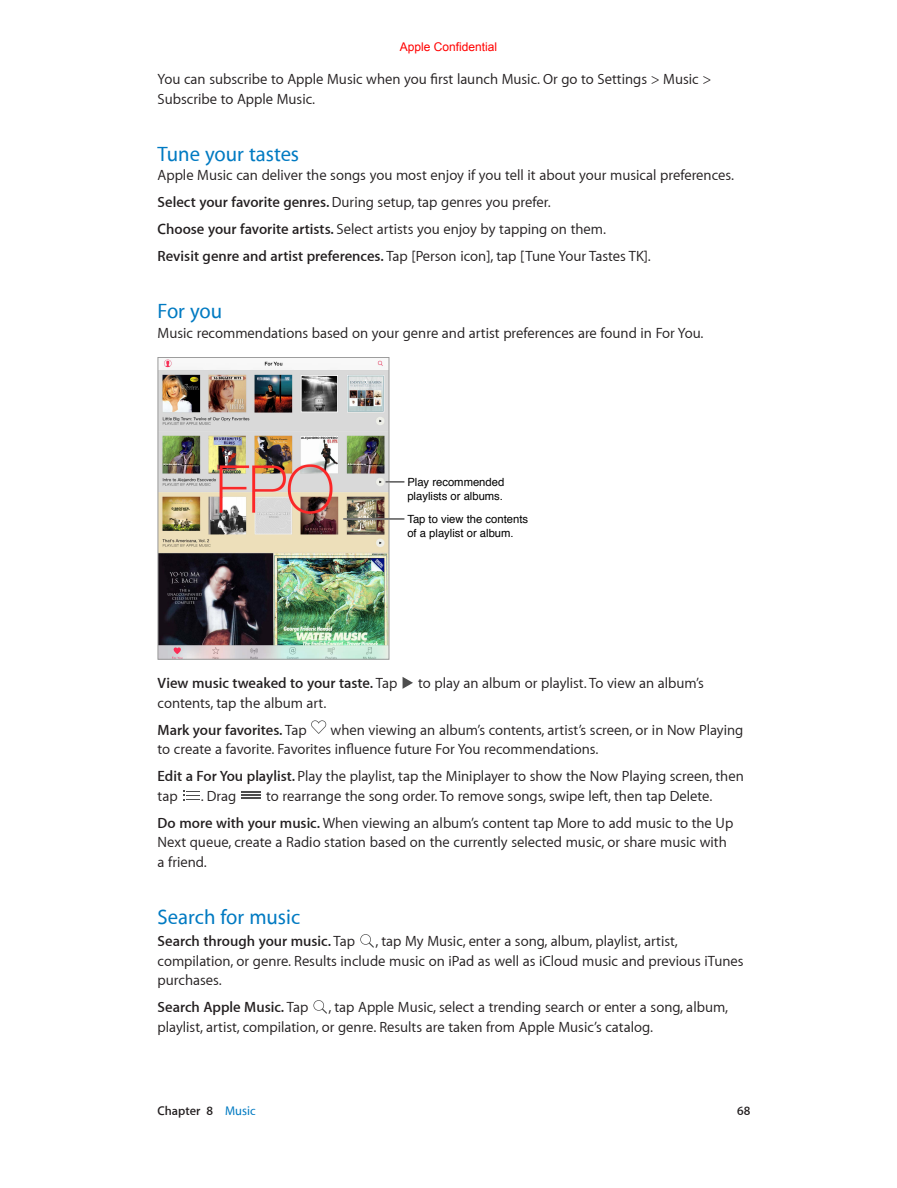
<style>
.page{position:relative;width:897px;height:1188px;background:#fff}
.page>*{position:absolute;margin:0;border:0;box-sizing:border-box;transform-origin:0 0}
.t1{font:500 21px "Myriad Set";color:#007ac2}
.t2{font:15px/19.5px "Myriad Set Text";color:#231f20}
.t3{font:600 15px "Myriad Set";color:#231f20}
.t4{font:600 12.75px "Myriad Set";color:#231f20}
.t5{font:12px "Arial";color:#f00}
.t6{font:11.25px/14.2px "Helvetica";color:#000}
.s1{font-family:"Myriad Set";font-weight:600}
.s2{font-family:"Myriad Set Text";font-weight:400}
.s3{font-weight:500;color:#007ac2}
</style>
<div class="page">
<img style="left:160px;top:359px;width:227px;height:299px">
<div style="left:158px;top:357px;width:231px;height:303px;border:1px solid #999"></div>
<svg style="left:385px;top:481px;width:19px;height:2px"></svg>
<hr style="left:343px;top:518px;width:61px;height:2px;background:#fff">
<hr style="left:343px;top:519px;width:61px;height:1px;background:#000">
<svg style="left:402px;top:677px;width:11px;height:12px"></svg>
<svg style="left:311px;top:720px;width:15px;height:14px"></svg>
<svg style="left:183px;top:790px;width:16px;height:10px"></svg>
<svg style="left:241px;top:792px;width:20px;height:7px"></svg>
<svg style="left:360px;top:934px;width:14px;height:14px"></svg>
<svg style="left:313px;top:1000px;width:14px;height:14px"></svg>
<p class="t5" style="left:399px;top:39px;width:99px">Apple Confidential</p>
<p class="t2" style="left:158px;top:69px;width:555px">You can subscribe to Apple Music when you first launch Music. Or go to Settings &gt; Music &gt;<br>Subscribe to Apple Music.</p>
<h1 class="t1" style="left:158px;top:141px;width:143px">Tune your tastes</h1>
<p class="t2" style="left:158px;top:161px;width:578px;line-height:27px">Apple Music can deliver the songs you most enjoy if you tell it about your musical preferences.<br><span class="s1">Select your favorite genres.</span> During setup, tap genres you prefer.<br><span class="s1">Choose your favorite artists.</span> Select artists you enjoy by tapping on them.<br><span class="s1">Revisit genre and artist preferences.</span> Tap [Person icon], tap [Tune Your Tastes TK].</p>
<h1 class="t1" style="left:158px;top:298px;width:66px">For you</h1>
<p class="t2" style="left:158px;top:323px;width:547px">Music recommendations based on your genre and artist preferences are found in For You.</p>
<p class="t6" style="left:407px;top:475px;width:98px">Play recommended playlists or albums.</p>
<p class="t6" style="left:407px;top:512px;width:122px">Tap to view the contents of a playlist or album.</p>
<p class="t3" style="left:158px;top:674px;width:241px">View music tweaked to your taste. <span class="s2">Tap</span></p>
<p class="t2" style="left:418px;top:673px;width:287px">to play an album or playlist. To view an album’s</p>
<p class="t2" style="left:157px;top:693px;width:170px">contents, tap the album art.</p>
<p class="t3" style="left:157px;top:720px;width:151px">Mark your favorites. <span class="s2">Tap</span></p>
<p class="t2" style="left:157px;top:720px;width:587px;text-indent:173px">when viewing an album’s contents, artist’s screen, or in Now Playing to create a favorite. Favorites influence future For You recommendations.</p>
<p class="t2" style="left:157px;top:766px;width:587px"><span class="s1">Edit a For You playlist.</span> Play the playlist, tap the Miniplayer to show the Now Playing screen, then tap</p>
<p class="t2" style="left:157px;top:782px;width:577px;line-height:27px;text-indent:108px">to rearrange the song order. To remove songs, swipe left, then tap Delete.<br><span class="s1">Do more with your music.</span> When viewing an album’s content tap More to add music to the Up</p>
<p class="t2" style="left:157px;top:832px;width:570px">Next queue, create a Radio station based on the currently selected music, or share music with a friend.</p>
<p class="t2" style="left:201px;top:786px;width:37px">. Drag</p>
<h1 class="t1" style="left:158px;top:903px;width:144px">Search for music</h1>
<p class="t3" style="left:158px;top:932px;width:199px">Search through your music. <span class="s2">Tap</span></p>
<p class="t2" style="left:157px;top:931px;width:587px;text-indent:218px">, tap My Music, enter a song, album, playlist, artist, compilation, or genre. Results include music on iPad as well as iCloud music and previous iTunes purchases.</p>
<p class="t3" style="left:157px;top:998px;width:152px">Search Apple Music. <span class="s2">Tap</span></p>
<p class="t2" style="left:157px;top:997px;width:572px;text-indent:171px">, tap Apple Music, select a trending search or enter a song, album, playlist, artist, compilation, or genre. Results are taken from Apple Music’s catalog.</p>
<p class="t4" style="left:157px;top:1102px;width:99px">Chapter 8 <span class="s3">Music</span></p>
<p class="t4" style="left:737px;top:1102px;width:15px">68</p>
</div>
